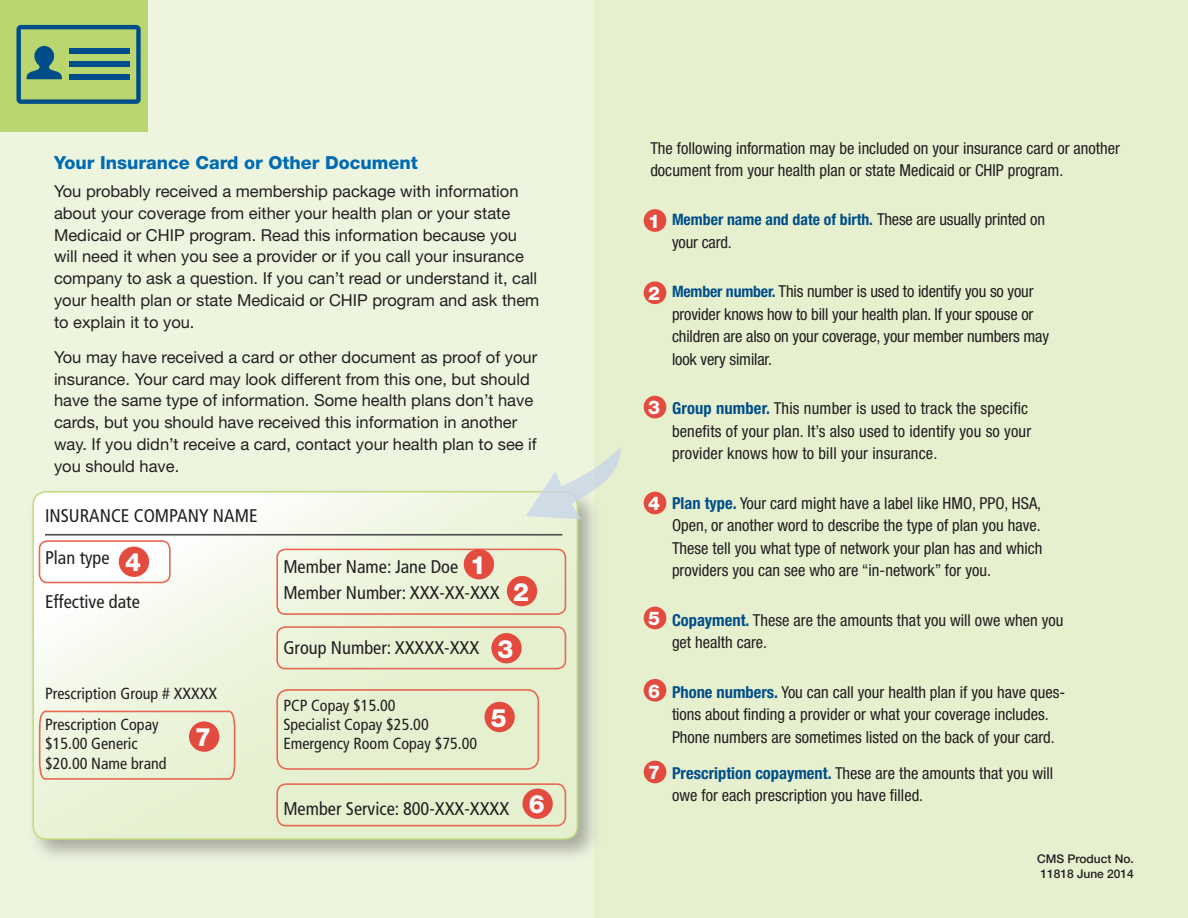
<style>
.page{position:relative;width:1188px;height:918px;background:#fff}
.page>*{position:absolute;margin:0;border:0;box-sizing:border-box;transform-origin:0 0}
.t1{font:800 25.35px "Helvetica Neue";color:#fff}
.t2{font:800 18.9px "Helvetica Neue";color:#fff}
.t3{font:condensed 18.3px/26.4px "Frutiger";color:#231f20}
.t4{font:800 18px "Helvetica Neue";color:#006bb2}
.t5{font:condensed 16.5px/22.5px "Helvetica Neue";color:#231f20}
.t6{font:16.5px/21.8px "Helvetica Neue";color:#231f20}
.t7{font:condensed 16.05px/19.4px "Frutiger";color:#231f20}
.t8{font:700 condensed 15.75px "Helvetica Neue";color:#004e89}
.t9{font:500 12px/15px "Helvetica Neue";color:#231f20}
.s1{font-weight:400;font-size:16.5px;color:#231f20}
.s2{font-weight:700;font-size:15.75px;color:#004e89}
.s3{font-weight:700;color:#004e89}
</style>
<div class="page">
<div style="left:593px;top:0;width:595px;height:918px;background:#e6f0cf"></div>
<div style="left:0;top:0;width:594px;height:918px;background:#eef5df"></div>
<div style="left:0;top:0;width:148px;height:132px;background:#b9d76e"></div>
<svg style="left:16px;top:25px;width:125px;height:79px"></svg>
<div style="left:70px;top:74px;width:60px;height:5px;background:#004e89"></div>
<div style="left:70px;top:61px;width:60px;height:5px;background:#004e89"></div>
<div style="left:70px;top:48px;width:60px;height:5px;background:#004e89"></div>
<div style="left:644px;top:209px;width:22px;height:23px;background:#e44b3f;border-radius:50%"></div>
<div style="left:644px;top:281px;width:22px;height:23px;background:#e44b3f;border-radius:50%"></div>
<div style="left:644px;top:396px;width:22px;height:22px;background:#e44b3f;border-radius:50%"></div>
<div style="left:644px;top:492px;width:22px;height:22px;background:#e44b3f;border-radius:50%"></div>
<div style="left:644px;top:607px;width:22px;height:22px;background:#e44b3f;border-radius:50%"></div>
<div style="left:644px;top:679px;width:22px;height:23px;background:#e44b3f;border-radius:50%"></div>
<div style="left:27px;top:485px;width:576px;height:379px;background:#231f20;opacity:.35"></div>
<svg style="left:33px;top:492px;width:544px;height:347px"></svg>
<div style="left:32px;top:491px;width:546px;height:349px;border:2px solid #c2dc84;border-radius:13px"></div>
<hr style="left:45px;top:534px;width:517px;height:2px;background:#4b4c4d">
<div style="left:276px;top:689px;width:263px;height:81px;border:2px solid #e76954;border-radius:11px"></div>
<div style="left:276px;top:549px;width:290px;height:66px;border:2px solid #e76954;border-radius:8px"></div>
<div style="left:276px;top:626px;width:290px;height:43px;border:2px solid #e76954;border-radius:8px"></div>
<svg style="left:276px;top:783px;width:291px;height:44px"></svg>
<div style="left:464px;top:549px;width:30px;height:30px;background:#e44b3f;border-radius:50%"></div>
<div style="left:507px;top:576px;width:30px;height:30px;background:#e44b3f;border-radius:50%"></div>
<div style="left:491px;top:633px;width:31px;height:30px;background:#e44b3f;border-radius:50%"></div>
<div style="left:119px;top:547px;width:30px;height:30px;background:#e44b3f;border-radius:50%"></div>
<div style="left:484px;top:702px;width:31px;height:30px;background:#e44b3f;border-radius:50%"></div>
<div style="left:39px;top:540px;width:132px;height:43px;border:2px solid #e76954;border-radius:8px"></div>
<div style="left:522px;top:789px;width:31px;height:30px;background:#e44b3f;border-radius:50%"></div>
<svg style="left:38px;top:710px;width:198px;height:71px"></svg>
<div style="left:644px;top:761px;width:22px;height:22px;background:#e44b3f;border-radius:50%"></div>
<svg style="left:526px;top:447px;width:95px;height:72px"></svg>
<p class="t4" style="left:54px;top:152px;width:365px">Your Insurance Card or Other Document</p>
<p class="t6" style="left:54px;top:180px;width:487px">You probably received a membership package with information about your coverage from either your health plan or your state Medicaid or CHIP program. Read this information because you will need it when you see a provider or if you call your insurance company to ask a question. If you can’t read or understand it, call your health plan or state Medicaid or CHIP program and ask them to explain it to you.</p>
<p class="t6" style="left:54px;top:346px;width:485px">You may have received a card or other document as proof of your insurance. Your card may look different from this one, but should have the same type of information. Some health plans don’t have cards, but you should have received this information in another way. If you didn’t receive a card, contact your health plan to see if you should have.</p>
<p class="t3" style="left:45px;top:503px;width:214px">INSURANCE COMPANY NAME</p>
<p class="t3" style="left:45px;top:544px;width:66px">Plan type</p>
<h1 class="t1" style="left:125px;top:547px;width:17px">4</h1>
<p class="t3" style="left:45px;top:589px;width:96px">Effective date</p>
<p class="t7" style="left:45px;top:679px;width:173px;line-height:30.8px">Prescription Group # XXXXX<br>Prescription Copay</p>
<p class="t7" style="left:45px;top:734px;width:123px">$15.00 Generic $20.00 Name brand</p>
<h1 class="t1" style="left:195px;top:722px;width:17px">7</h1>
<h1 class="t1" style="left:470px;top:550px;width:17px">1</h1>
<p class="t3" style="left:283px;top:553px;width:218px">Member Name: Jane Doe<br>Member Number: XXX-XX-XXX</p>
<h1 class="t1" style="left:513px;top:577px;width:17px">2</h1>
<p class="t3" style="left:283px;top:635px;width:197px">Group Number: XXXXX-XXX</p>
<h1 class="t1" style="left:498px;top:634px;width:17px">3</h1>
<p class="t7" style="left:283px;top:696px;width:195px">PCP Copay $15.00<br>Specialist Copay $25.00<br>Emergency Room Copay $75.00</p>
<h1 class="t1" style="left:491px;top:703px;width:17px">5</h1>
<p class="t3" style="left:283px;top:795px;width:228px">Member Service: 800-XXX-XXXX</p>
<h1 class="t1" style="left:529px;top:789px;width:17px">6</h1>
<p class="t5" style="left:650px;top:136px;width:471px">The following information may be included on your insurance card or another document from your health plan or state Medicaid or CHIP program.</p>
<p class="t8" style="left:672px;top:210px;width:375px">Member name and date of birth. <span class="s1">These are usually printed on</span></p>
<p class="t5" style="left:672px;top:231px;width:61px">your card.</p>
<p class="t5" style="left:672px;top:280px;width:379px"><span class="s2">Member number.</span> This number is used to identify you so your provider knows how to bill your health plan. If your spouse or children are also on your coverage, your member numbers may look very similar.</p>
<p class="t5" style="left:672px;top:397px;width:361px"><span class="s3">Group number.</span> This number is used to track the specific benefits of your plan. It’s also used to identify you so your provider knows how to bill your insurance.</p>
<p class="t5" style="left:672px;top:492px;width:372px;text-align:justify"><span class="s3">Plan type.</span> Your card might have a label like HMO, PPO, HSA, Open, or another word to describe the type of plan you have.<br>These tell you what type of network your plan has and which providers you can see who are “in-network” for you.</p>
<p class="t5" style="left:672px;top:609px;width:393px"><span class="s3">Copayment.</span> These are the amounts that you will owe when you get health care.</p>
<p class="t5" style="left:672px;top:681px;width:395px"><span class="s3">Phone numbers.</span> You can call your health plan if you have ques&shy;tions about finding a provider or what your coverage includes.<br>Phone numbers are sometimes listed on the back of your card.</p>
<p class="t5" style="left:672px;top:762px;width:383px"><span class="s3">Prescription copayment.</span> These are the amounts that you will owe for each prescription you have filled.</p>
<p class="t2" style="left:648px;top:210px;width:13px">1</p>
<p class="t2" style="left:648px;top:282px;width:13px">2</p>
<p class="t2" style="left:648px;top:396px;width:13px">3</p>
<p class="t2" style="left:648px;top:492px;width:13px">4</p>
<p class="t2" style="left:648px;top:607px;width:13px">5</p>
<p class="t2" style="left:648px;top:680px;width:13px">6</p>
<p class="t2" style="left:648px;top:761px;width:13px">7</p>
<p class="t9" style="left:1037px;top:851px;width:98px">CMS Product No.<br>11818 June 2014</p>
</div>
